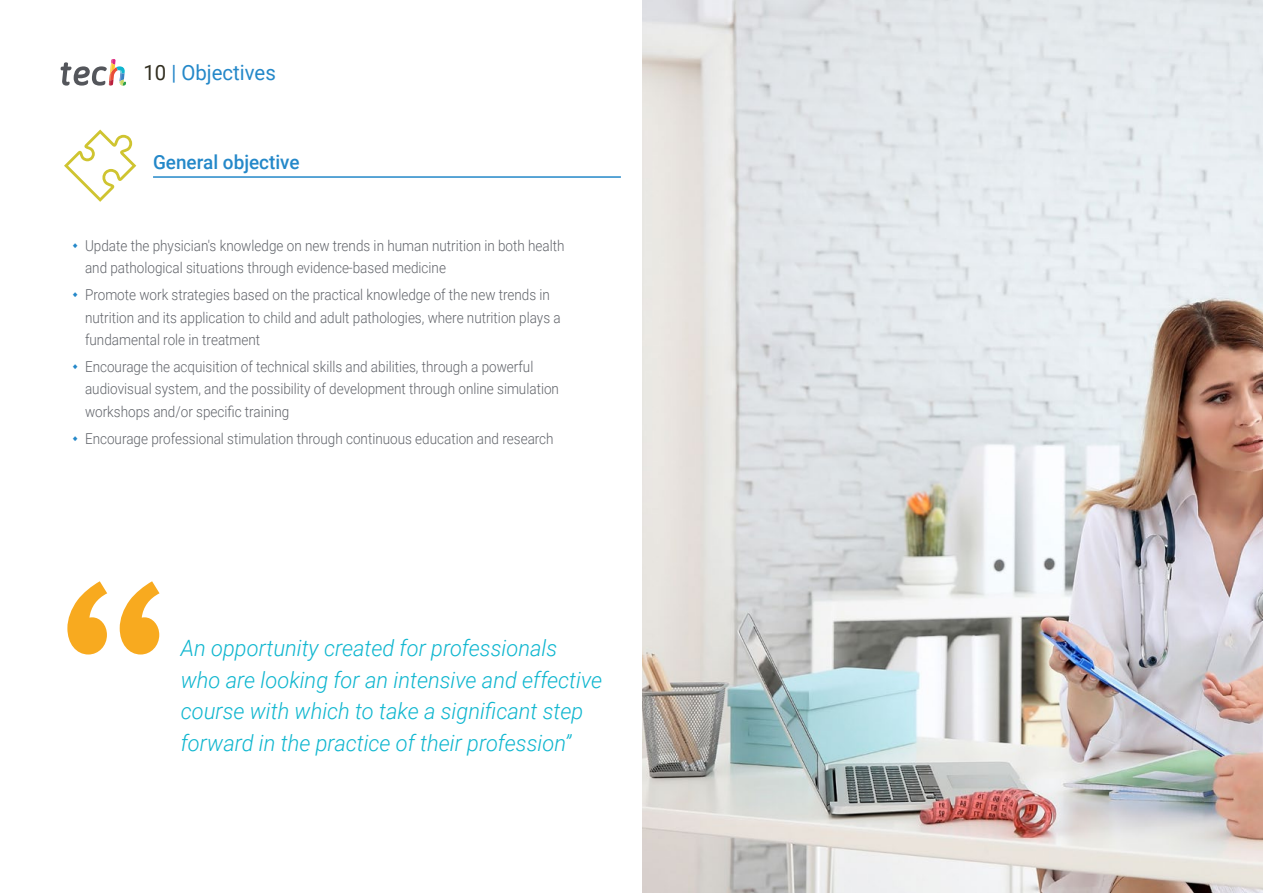
<style>
.page{position:relative;width:1263px;height:893px;background:#fff}
.page>*{position:absolute;margin:0;border:0;box-sizing:border-box;transform-origin:0 0}
.t1{font:italic 300 22.5px/31.5px "Roboto";color:#0fb6cf}
.t2{font:21px "Roboto";color:#2488c9}
.t3{font:500 19.5px "Roboto";color:#2488c9}
.t4{font:300 15px/22.5px "Roboto";color:#61646a;scale:.9 1}
.s1{color:#312e20}
.s2{color:#2587c9}
</style>
<div class="page">
<hr style="left:153px;top:177px;width:468px;height:1px;background:#2488c9">
<svg style="left:64px;top:130px;width:72px;height:72px"></svg>
<img style="left:642px;top:0;width:621px;height:893px">
<svg style="left:61px;top:59px;width:65px;height:27px"></svg>
<svg style="left:67px;top:581px;width:93px;height:73px"></svg>
<h2 class="t2" style="left:144px;top:57px;width:134px"><span class="s1">10</span> <span class="s2">|</span> Objectives</h2>
<h3 class="t3" style="left:153px;top:148px;width:148px">General objective</h3>
<p class="t4" style="left:85px;top:234px;width:534px">Update the physician's knowledge on new trends in human nutrition in both health and pathological situations through evidence-based medicine</p>
<p class="t4" style="left:85px;top:283px;width:530px">Promote work strategies based on the practical knowledge of the new trends in nutrition and its application to child and adult pathologies, where nutrition plays a fundamental role in treatment</p>
<p class="t4" style="left:85px;top:355px;width:528px">Encourage the acquisition of technical skills and abilities, through a powerful audiovisual system, and the possibility of development through online simulation workshops and/or specific training</p>
<p class="t4" style="left:85px;top:427px;width:522px">Encourage professional stimulation through continuous education and research</p>
<h1 class="t1" style="left:181px;top:631px;width:423px">An opportunity created for professionals who are looking for an intensive and effective course with which to take a significant step forward in the practice of their profession”</h1>
</div>
